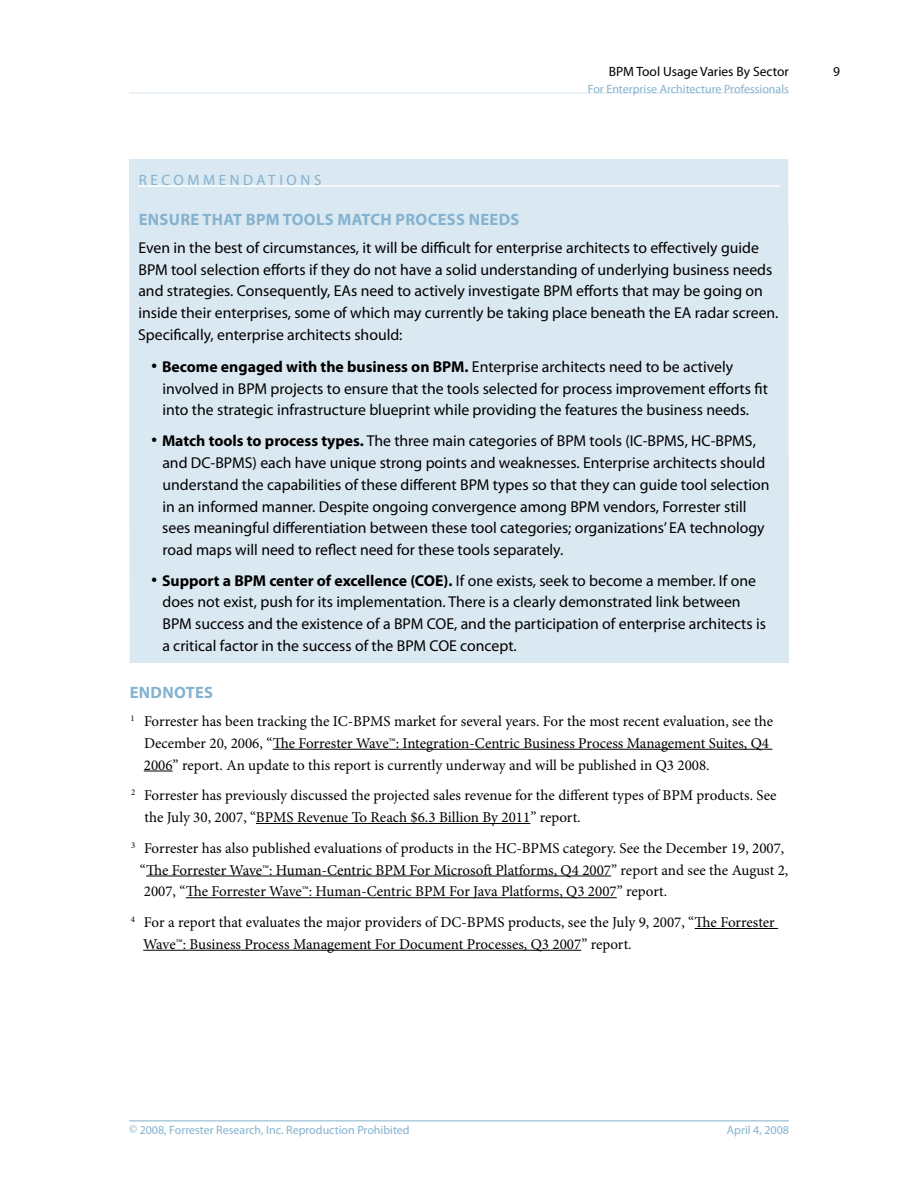
<style>
.page{position:relative;width:918px;height:1188px;background:#fff}
.page>*{position:absolute;margin:0;border:0;box-sizing:border-box;transform-origin:0 0}
.t1{font:700 16.5px "Myriad Pro";letter-spacing:.02em;color:#84b2cf}
.t2{font:15.75px/21.8px "Myriad Pro";color:#000}
.t3{font:15px/21.8px "Minion Pro";color:#000}
.t4{font:15px "Myriad Pro";letter-spacing:.24em;color:#84b2cf}
.t5{font:13.5px "Myriad Pro";color:#000}
.t6{font:12px "Myriad Pro";color:#84b2cf}
.s1{font-weight:700;font-size:24px}
.s2{font-weight:700}
</style>
<div class="page">
<hr style="left:129px;top:1120px;width:660px;height:1px;background:#84b2cf">
<hr style="left:129px;top:93px;width:660px;height:1px;background:#d4e4ee">
<div style="left:129px;top:159px;width:660px;height:504px;background:#dae8f1"></div>
<hr style="left:138px;top:185px;width:642px;height:2px;background:#fff">
<hr style="left:273px;top:749px;width:499px;height:1px;background:#000">
<svg style="left:144px;top:771px;width:29px;height:1px"></svg>
<hr style="left:256px;top:823px;width:274px;height:1px;background:#000">
<hr style="left:146px;top:876px;width:465px;height:1px;background:#000">
<hr style="left:186px;top:897px;width:431px;height:1px;background:#000">
<hr style="left:695px;top:928px;width:83px;height:1px;background:#000">
<hr style="left:143px;top:950px;width:438px;height:1px;background:#000">
<p class="t5" style="left:609px;top:64px;width:182px">BPM Tool Usage Varies By Sector</p>
<p class="t6" style="left:588px;top:82px;width:203px">For Enterprise Architecture Professionals</p>
<p class="t4" style="left:139px;top:172px;width:184px">RECOMMENDATIONS</p>
<p class="t1" style="left:139px;top:210px;width:382px">ENSURE THAT BPM TOOLS MATCH PROCESS NEEDS</p>
<p class="t2" style="left:138px;top:237px;width:642px">Even in the best of circumstances, it will be difficult for enterprise architects to effectively guide BPM tool selection efforts if they do not have a solid understanding of underlying business needs and strategies. Consequently, EAs need to actively investigate BPM efforts that may be going on inside their enterprises, some of which may currently be taking place beneath the EA radar screen.<br>Specifically, enterprise architects should:</p>
<p class="t2" style="left:163px;top:356px;width:607px;text-indent:-11px"><span class="s1">·</span> <span class="s2">Become engaged with the business on BPM.</span> Enterprise architects need to be actively involved in BPM projects to ensure that the tools selected for process improvement efforts fit into the strategic infrastructure blueprint while providing the features the business needs.</p>
<p class="t2" style="left:162px;top:430px;width:609px;text-indent:-11px"><span class="s1">·</span> <span class="s2">Match tools to process types.</span> The three main categories of BPM tools (IC-BPMS, HC-BPMS, and DC-BPMS) each have unique strong points and weaknesses. Enterprise architects should understand the capabilities of these different BPM types so that they can guide tool selection in an informed manner. Despite ongoing convergence among BPM vendors, Forrester still sees meaningful differentiation between these tool categories; organizations’ EA technology road maps will need to reflect need for these tools separately.</p>
<p class="t2" style="left:162px;top:570px;width:605px;text-indent:-11px"><span class="s1">·</span> <span class="s2">Support a BPM center of excellence (COE).</span> If one exists, seek to become a member. If one does not exist, push for its implementation. There is a clearly demonstrated link between BPM success and the existence of a BPM COE, and the participation of enterprise architects is a critical factor in the success of the BPM COE concept.</p>
<p class="t1" style="left:130px;top:683px;width:85px">ENDNOTES</p>
<p class="t3" style="left:144px;top:711px;width:631px;text-indent:-13px"><sup>1</sup> Forrester has been tracking the IC-BPMS market for several years. For the most recent evaluation, see the<br>December 20, 2006, “The Forrester Wave™: Integration-Centric Business Process Management Suites, Q4<br>2006” report. An update to this report is currently underway and will be published in Q3 2008.</p>
<p class="t3" style="left:144px;top:785px;width:634px;text-indent:-13px"><sup>2</sup> Forrester has previously discussed the projected sales revenue for the different types of BPM products. See the July 30, 2007, “BPMS Revenue To Reach $6.3 Billion By 2011” report.</p>
<p class="t3" style="left:140px;top:838px;width:650px;text-indent:-9px"><sup>3</sup> Forrester has also published evaluations of products in the HC-BPMS category. See the December 19, 2007, “The Forrester Wave™: Human-Centric BPM For Microsoft Platforms, Q4 2007” report and see the August 2,<br>2007, “The Forrester Wave™: Human-Centric BPM For Java Platforms, Q3 2007” report.</p>
<p class="t3" style="left:143px;top:912px;width:633px;text-indent:-12px"><sup>4</sup> For a report that evaluates the major providers of DC-BPMS products, see the July 9, 2007, “The Forrester<br>Wave™: Business Process Management For Document Processes, Q3 2007” report.</p>
<p class="t5" style="left:833px;top:64px;width:8px">9</p>
<p class="t6" style="left:129px;top:1123px;width:282px">© 2008, Forrester Research, Inc. Reproduction Prohibited</p>
<p class="t6" style="left:727px;top:1123px;width:64px">April 4, 2008</p>
</div>
